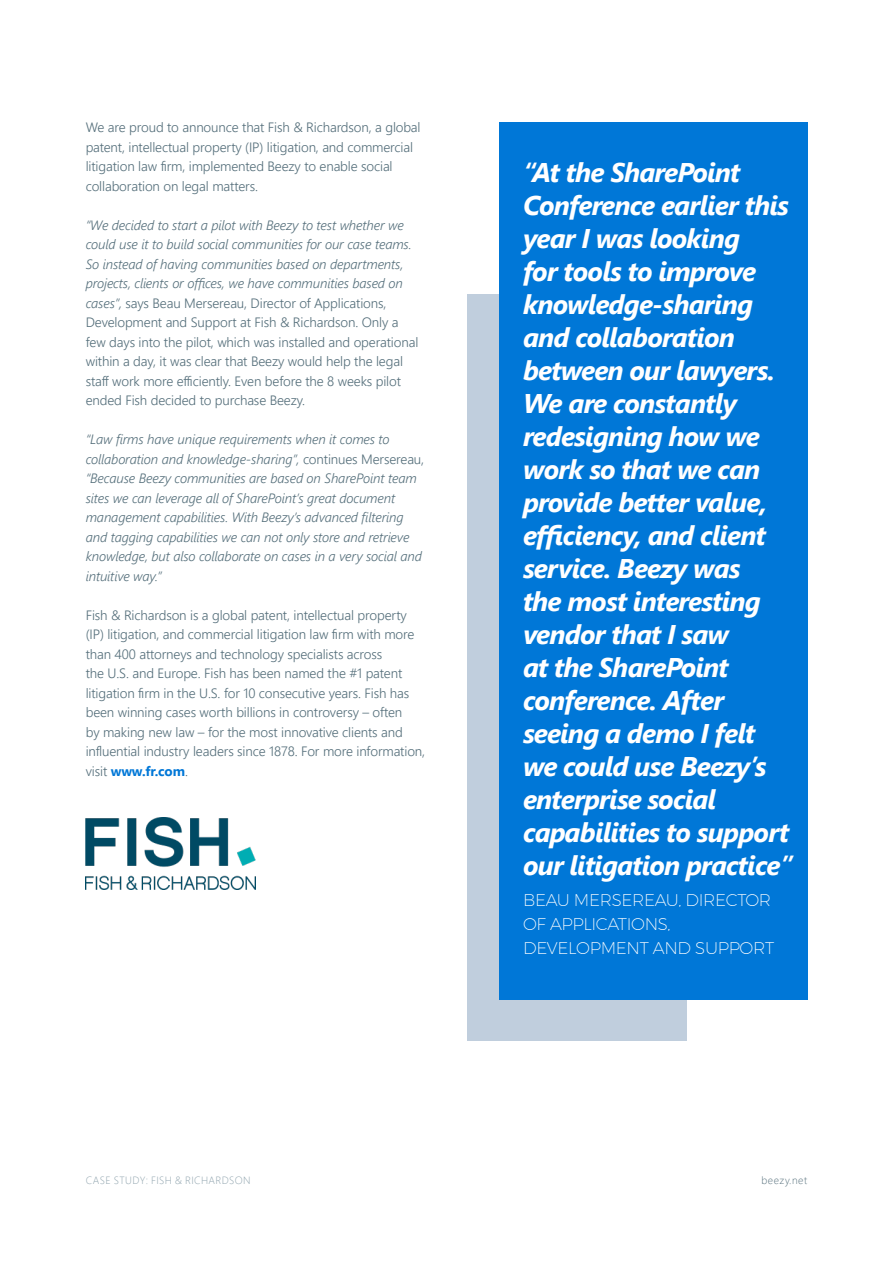
<style>
.page{position:relative;width:893px;height:1263px;background:#fff}
.page>*{position:absolute;margin:0;border:0;box-sizing:border-box;transform-origin:0 0}
.t1{font:italic 700 27px/33px "Segoe UI";letter-spacing:-.03em;color:#fff}
.t2{font:200 16.95px/24px "Montserrat";letter-spacing:-.02em;color:#fff}
.Body{font:300 13.5px/19.5px "Segoe UI";letter-spacing:-.01em;color:#546e7a}
.Body-2{font:italic 300 13.5px/19.5px "Segoe UI";letter-spacing:-.01em;color:#546e7a}
.t3{font:300 10.5px "Segoe UI";letter-spacing:.035em;color:#90a4ae}
.t4{font:300 10.5px "Segoe UI";letter-spacing:.05em;color:#546e7a}
.s1{font-style:italic}
.s2{font-style:normal}
.s3{font-weight:700;color:#0077d7}
</style>
<div class="page">
<div style="left:468px;top:294px;width:219px;height:747px;background:#c0cedd"></div>
<div style="left:499px;top:122px;width:308px;height:878px;background:#0077d7"></div>
<img style="left:86px;top:818px;width:169px;height:71px">
<p class="Body" style="left:86px;top:117px;width:336px">We are proud to announce that Fish &amp; Richardson, a global patent, intellectual property (IP) litigation, and commercial litigation law firm, implemented Beezy to enable social collaboration on legal matters.</p>
<p class="Body" style="left:86px;top:215px;width:334px"><span class="s1">“We decided to start a pilot with Beezy to test whether we could use it to build social communities for our case teams.<br>So instead of having communities based on departments, projects, clients or offices, we have communities based on cases”,</span> says Beau Mersereau, Director of Applications, Development and Support at Fish &amp; Richardson. Only a few days into the pilot, which was installed and operational within a day, it was clear that Beezy would help the legal staff work more efficiently. Even before the 8 weeks pilot ended Fish decided to purchase Beezy.</p>
<p class="Body-2" style="left:86px;top:429px;width:340px">“Law firms have unique requirements when it comes to collaboration and knowledge-sharing”, <span class="s2">continues Mersereau, </span>“Because Beezy communities are based on SharePoint team sites we can leverage all of SharePoint’s great document management capabilities. With Beezy’s advanced filtering and tagging capabilities we can not only store and retrieve knowledge, but also collaborate on cases in a very social and intuitive way.”</p>
<p class="Body" style="left:86px;top:605px;width:341px">Fish &amp; Richardson is a global patent, intellectual property (IP) litigation, and commercial litigation law firm with more than 400 attorneys and technology specialists across<br>the U.S. and Europe. Fish has been named the #1 patent litigation firm in the U.S. for 10 consecutive years. Fish has been winning cases worth billions in controversy – often<br>by making new law – for the most innovative clients and influential industry leaders since 1878. For more information, visit <span class="s3">www.fr.com</span>.</p>
<p class="t1" style="left:523px;top:155px;width:271px">“At the SharePoint<br>Conference earlier this year I was looking<br>for tools to improve knowledge-sharing and collaboration between our lawyers.<br>We are constantly redesigning how we work so that we can provide better value, efficiency, and client service. Beezy was<br>the most interesting vendor that I saw<br>at the SharePoint conference. After seeing a demo I felt we could use Beezy’s enterprise social capabilities to support our litigation practice”</p>
<p class="t2" style="left:523px;top:888px;width:249px">BEAU MERSEREAU, DIRECTOR<br>OF APPLICATIONS,</p>
<p class="t2" style="left:523px;top:936px;width:253px">DEVELOPMENT AND SUPPORT</p>
<p class="t3" style="left:86px;top:1171px;width:166px">CASE STUDY: FISH &amp; RICHARDSON</p>
<p class="t4" style="left:762px;top:1171px;width:47px">beezy.net</p>
</div>
